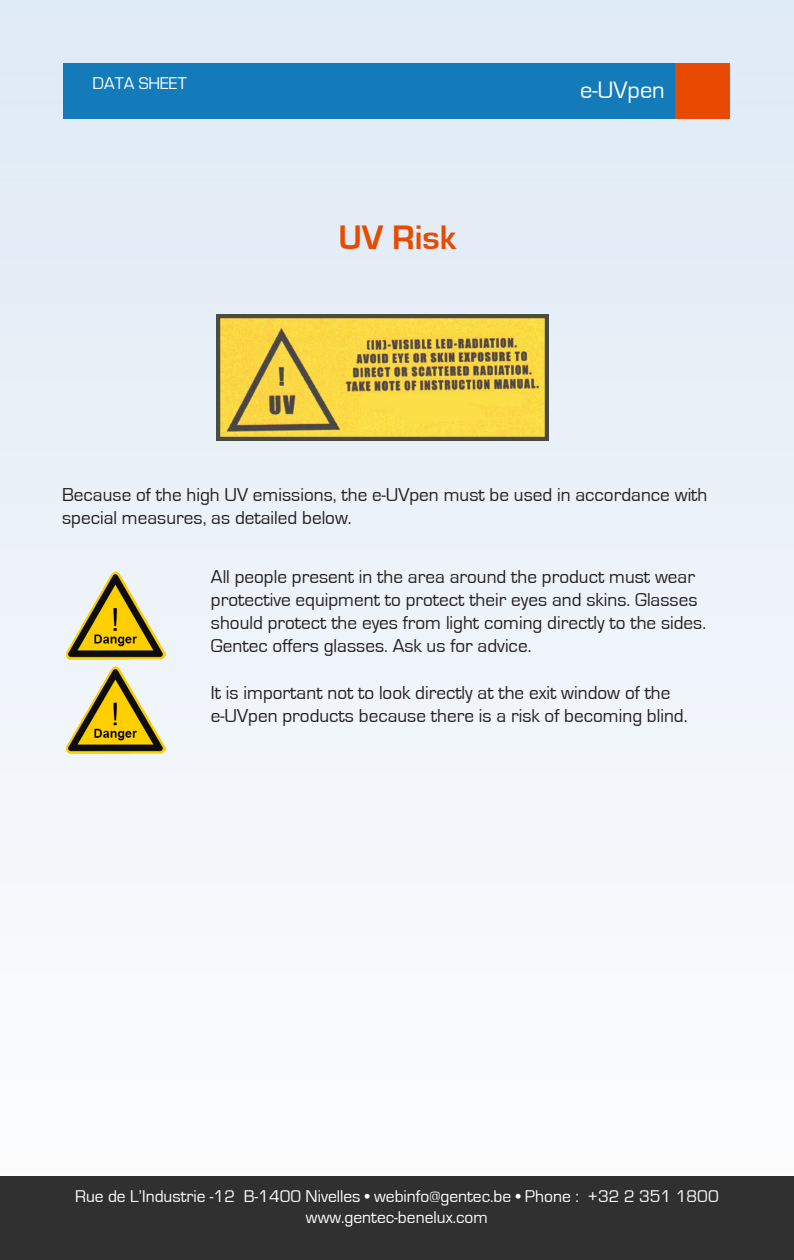
<style>
.page{position:relative;width:794px;height:1260px;background:#fff}
.page>*{position:absolute;margin:0;border:0;box-sizing:border-box;transform-origin:0 0}
.t1{font:700 35px "Eurostile";color:#e74a00}
.t2{font:24.5px "Eurostile";color:#fff}
.t3{font:19.25px/23.1px "Eurostile";color:#231f20}
.t4{font:17.5px/21px "Eurostile";color:#fff;text-align:center}
</style>
<div class="page">
<img style="left:0;top:0;width:793px;height:1177px">
<div style="left:63px;top:63px;width:666px;height:55px;background:#137bb9"></div>
<div style="left:0;top:1177px;width:794px;height:83px;background:#303030"></div>
<div style="left:675px;top:63px;width:54px;height:55px;background:#e74a00"></div>
<img style="left:216px;top:314px;width:333px;height:126px">
<img style="left:63px;top:570px;width:104px;height:92px">
<img style="left:63px;top:666px;width:104px;height:90px">
<p class="t4" style="left:93px;top:73px;width:96px">DATA SHEET</p>
<p class="t2" style="left:580px;top:77px;width:86px">e-UVpen</p>
<p class="t1" style="left:338px;top:218px;width:120px">UV Risk</p>
<p class="t3" style="left:62px;top:483px;width:647px">Because of the high UV emissions, the e-UVpen must be used in accordance with special measures, as detailed below.</p>
<p class="t3" style="left:211px;top:566px;width:497px">All people present in the area around the product must wear protective equipment to protect their eyes and skins. Glasses should protect the eyes from light coming directly to the sides.</p>
<p class="t3" style="left:211px;top:635px;width:322px">Gentec offers glasses. Ask us for advice.</p>
<p class="t3" style="left:211px;top:681px;width:478px">It is important not to look directly at the exit window of the e-UVpen products because there is a risk of becoming blind.</p>
<p class="t4" style="left:75px;top:1186px;width:645px">Rue de L’Industrie -12 B-1400 Nivelles • webinfo@gentec.be • Phone : +32 2 351 1800 www.gentec-benelux.com</p>
</div>
